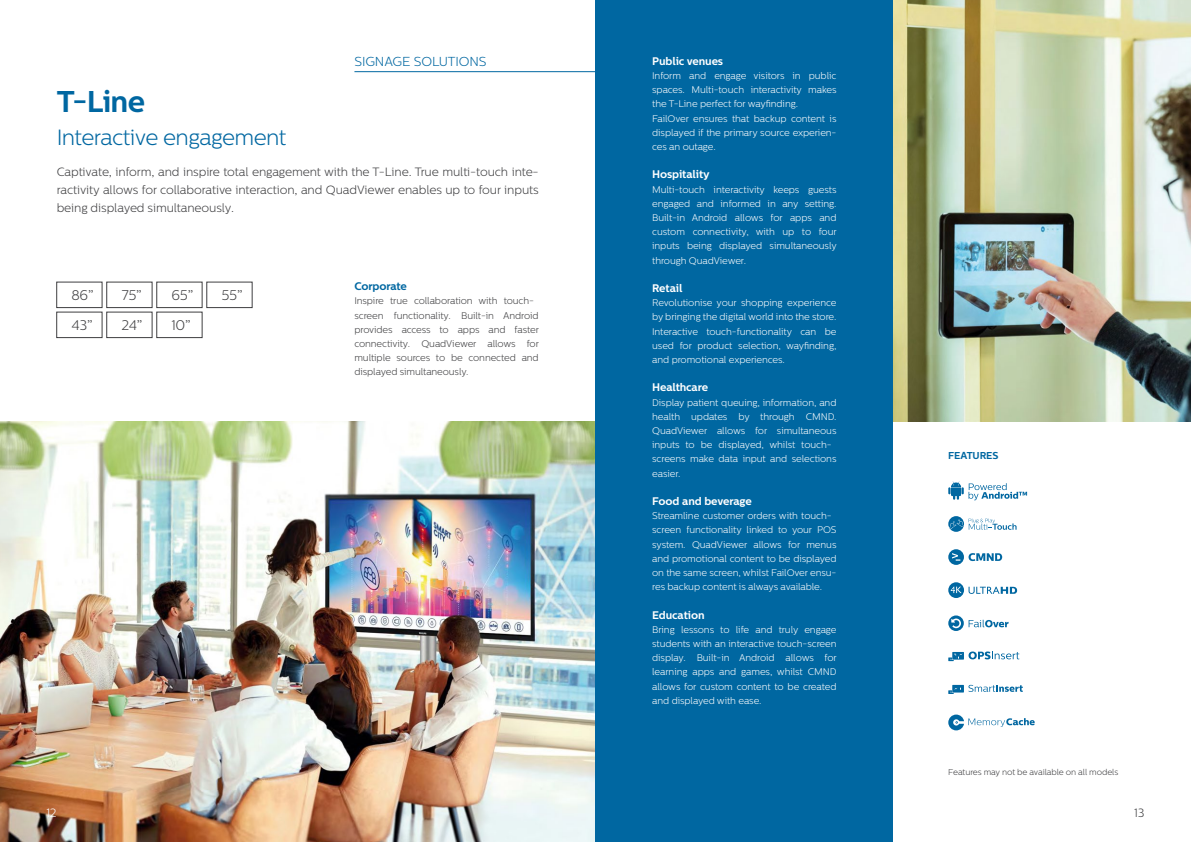
<style>
.page{position:relative;width:1191px;height:842px;background:#fff}
.page>*{position:absolute;margin:0;border:0;box-sizing:border-box;transform-origin:0 0}
.t1{font:700 30px "Centrale Sans";color:#0067a1}
.t2{font:300 22px "Centrale Sans";letter-spacing:-.025em;color:#0067a1}
.t3{font:300 14px "Centrale Sans";color:#3e3e40}
.t4{font:300 13px "Centrale Sans";letter-spacing:-.01em;color:#0067a1}
.t5{font:300 12px/18px "Centrale Sans";letter-spacing:-.01em;color:#3e3e40;text-align:justify}
.t6{font:300 12px "Centrale Sans";color:#fff}
.t7{font:700 11px "Centrale Sans";letter-spacing:-.01em;color:#fff}
.t8{font:700 11px "Centrale Sans";letter-spacing:-.015em;color:#0067a1}
.t9{font:700 10px "Centrale Sans";letter-spacing:-.01em;color:#0067a1}
.t10{font:300 9.6px/14.2px "Centrale Sans";letter-spacing:-.01em;color:#fff}
.t11{font:300 9.6px/14.2px "Centrale Sans";letter-spacing:-.01em;color:#3e3e40}
.t12{font:300 8.4px "Centrale Sans";letter-spacing:-.01em;color:#3e3e40}
</style>
<div class="page">
<img style="left:0;top:421px;width:595px;height:421px">
<div style="left:106px;top:282px;width:46px;height:26px;border:1px solid #3e3e40"></div>
<div style="left:156px;top:282px;width:46px;height:26px;border:1px solid #3e3e40"></div>
<div style="left:56px;top:282px;width:46px;height:26px;border:1px solid #3e3e40"></div>
<div style="left:56px;top:312px;width:46px;height:26px;border:1px solid #3e3e40"></div>
<div style="left:106px;top:312px;width:46px;height:26px;border:1px solid #3e3e40"></div>
<div style="left:156px;top:312px;width:46px;height:26px;border:1px solid #3e3e40"></div>
<div style="left:206px;top:282px;width:46px;height:26px;border:1px solid #3e3e40"></div>
<hr style="left:354px;top:71px;width:241px;height:1px;background:#0067a1">
<svg style="left:948px;top:481px;width:79px;height:19px"></svg>
<img style="left:893px;top:0;width:298px;height:421px">
<div style="left:595px;top:0;width:298px;height:842px;background:#0067a1"></div>
<svg style="left:948px;top:549px;width:54px;height:16px"></svg>
<svg style="left:948px;top:516px;width:68px;height:16px"></svg>
<svg style="left:948px;top:615px;width:60px;height:16px"></svg>
<svg style="left:948px;top:714px;width:86px;height:16px"></svg>
<svg style="left:948px;top:685px;width:75px;height:9px"></svg>
<svg style="left:948px;top:651px;width:71px;height:10px"></svg>
<svg style="left:948px;top:582px;width:69px;height:16px"></svg>
<h1 class="t1" style="left:57px;top:84px;width:90px">T-Line</h1>
<h2 class="t2" style="left:57px;top:125px;width:231px">Interactive engagement</h2>
<h3 class="t4" style="left:354px;top:54px;width:134px">SIGNAGE SOLUTIONS</h3>
<p class="t5" style="left:57px;top:162px;width:483px">Captivate, inform, and inspire total engagement with the T-Line. True multi-touch inte&shy;ractivity allows for collaborative interaction, and QuadViewer enables up to four inputs being displayed simultaneously.</p>
<h3 class="t3" style="left:71px;top:287px;width:24px">86”</h3>
<h3 class="t3" style="left:121px;top:287px;width:22px">75”</h3>
<h3 class="t3" style="left:172px;top:287px;width:23px">65”</h3>
<h3 class="t3" style="left:71px;top:317px;width:23px">43”</h3>
<h3 class="t3" style="left:121px;top:317px;width:23px">24”</h3>
<h3 class="t3" style="left:171px;top:317px;width:21px">10”</h3>
<h3 class="t3" style="left:221px;top:287px;width:23px">55”</h3>
<p class="t8" style="left:354px;top:280px;width:54px">Corporate</p>
<p class="t11" style="left:354px;top:294px;width:186px">Inspire true collaboration with touch&shy;screen functionality. Built-in Android provides access to apps and faster connectivity. QuadViewer allows for multiple sources to be connected and displayed simultaneously.</p>
<p class="t6" style="left:46px;top:806px;width:12px">12</p>
<p class="t7" style="left:652px;top:54px;width:72px">Public venues</p>
<p class="t10" style="left:652px;top:69px;width:186px">Inform and engage visitors in public spaces. Multi-touch interactivity makes the T-Line perfect for way-nding.<br>FailOver ensures that backup content is displayed if the primary source experien&shy;ces an outage.</p>
<p class="t7" style="left:652px;top:168px;width:59px">Hospitality</p>
<p class="t10" style="left:652px;top:182px;width:186px;text-align:justify">Multi-touch interactivity keeps guests engaged and informed in any setting.<br>Built-in Android allows for apps and custom connectivity, with up to four inputs being displayed simultaneously through QuadViewer.</p>
<p class="t7" style="left:652px;top:281px;width:32px">Retail</p>
<p class="t10" style="left:652px;top:296px;width:186px;text-align:justify">Revolutionise your shopping experience by bringing the digital world into the store.<br>Interactive touch-functionality can be used for product selection, way-nding, and promotional experiences.</p>
<p class="t7" style="left:652px;top:381px;width:58px">Healthcare</p>
<p class="t10" style="left:652px;top:395px;width:186px">Display patient queuing, information, and health updates by through CMND.<br>QuadViewer allows for simultaneous inputs to be displayed, whilst touch&shy;screens make data input and selections easier.</p>
<p class="t7" style="left:652px;top:494px;width:101px">Food and beverage</p>
<p class="t10" style="left:652px;top:509px;width:186px">Streamline customer orders with touch&shy;screen functionality linked to your POS system. QuadViewer allows for menus and promotional content to be displayed on the same screen, whilst FailOver ensu&shy;res backup content is always available.</p>
<p class="t7" style="left:652px;top:608px;width:54px">Education</p>
<p class="t10" style="left:652px;top:622px;width:186px;text-align:justify">Bring lessons to life and truly engage students with an interactive touch-screen display. Built-in Android allows for learning apps and games, whilst CMND allows for custom content to be created and displayed with ease.</p>
<p class="t9" style="left:948px;top:449px;width:52px">FEATURES</p>
<p class="t12" style="left:948px;top:767px;width:171px">Features may not be available on all models</p>
<p class="t5" style="left:1134px;top:804px;width:12px">13</p>
</div>
